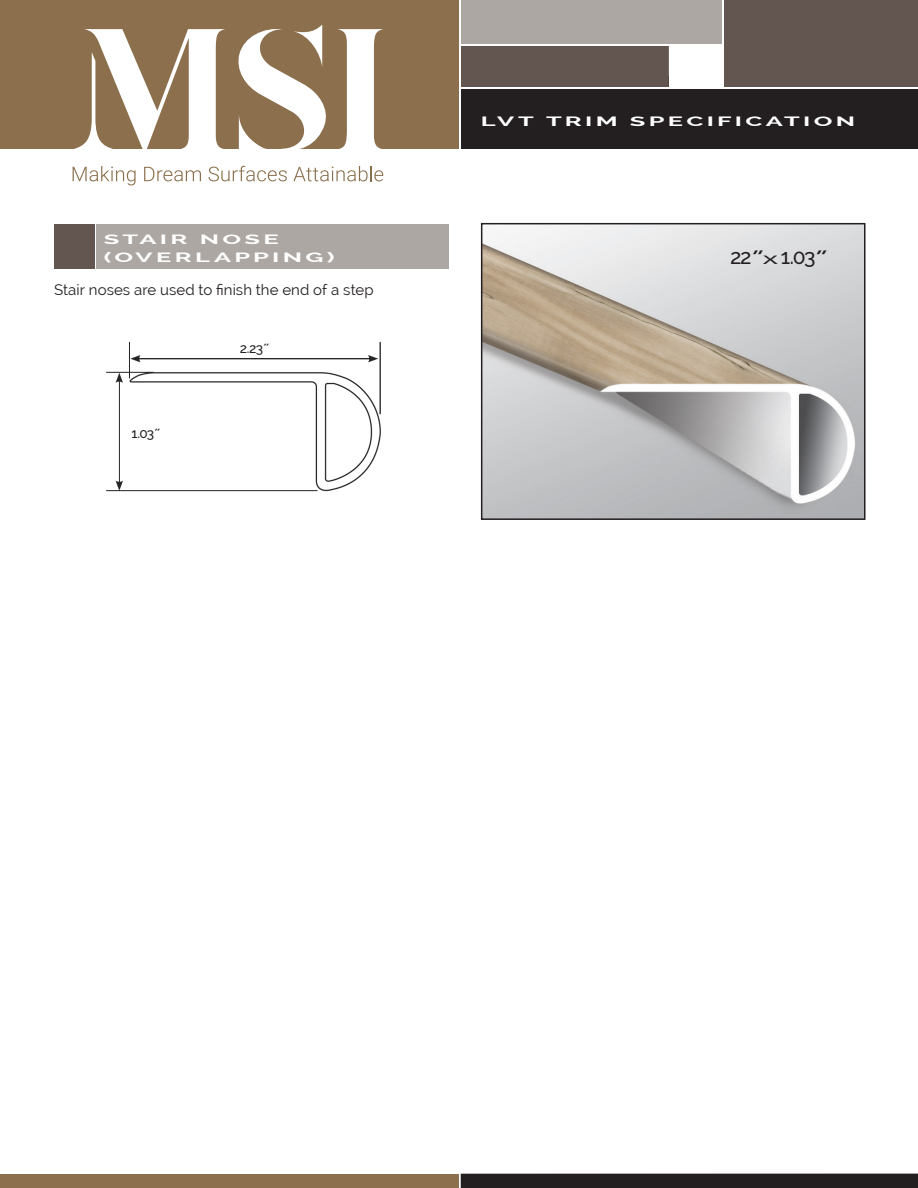
<style>
.page{position:relative;width:918px;height:1188px;background:#fff}
.page>*{position:absolute;margin:0;border:0;box-sizing:border-box;transform-origin:0 0}
.t1{font:500 21px "Raleway";color:#231f20}
.t2{font:15px "Raleway";letter-spacing:.005em;color:#231f20}
.t3{font:700 13.5px "Raleway";letter-spacing:.13em;color:#fff;scale:1.88 1}
.t4{font:500 13.5px "Raleway";color:#231f20}
.s1{font-family:"Avenir";font-size:15px}
.s2{font-family:"Avenir";font-size:12px}
</style>
<div class="page">
<img style="left:106px;top:341px;width:275px;height:151px">
<img style="left:484px;top:226px;width:379px;height:291px">
<div style="left:481px;top:223px;width:385px;height:297px;border:2px solid #231f20"></div>
<div style="left:54px;top:225px;width:40px;height:44px;background:#635550"></div>
<div style="left:97px;top:225px;width:352px;height:44px;background:#aca7a3"></div>
<div style="left:724px;top:0;width:194px;height:87px;background:#63554f"></div>
<div style="left:461px;top:46px;width:208px;height:41px;background:#63554f"></div>
<div style="left:462px;top:0;width:260px;height:45px;background:#aca7a3"></div>
<div style="left:458px;top:89px;width:460px;height:60px;background:#231f20"></div>
<div style="left:0;top:0;width:460px;height:149px;background:#8c6f4c"></div>
<svg style="left:73px;top:166px;width:63px;height:19px"></svg>
<svg style="left:144px;top:167px;width:57px;height:14px"></svg>
<svg style="left:209px;top:166px;width:78px;height:15px"></svg>
<svg style="left:293px;top:166px;width:90px;height:15px"></svg>
<svg style="left:74px;top:29px;width:151px;height:120px"></svg>
<svg style="left:338px;top:29px;width:45px;height:120px"></svg>
<svg style="left:238px;top:25px;width:88px;height:124px"></svg>
<hr style="left:459px;top:0;width:2px;height:150px;background:#fff">
<div style="left:461px;top:1174px;width:457px;height:14px;background:#231f20"></div>
<div style="left:0;top:1174px;width:459px;height:14px;background:#8c6f4c"></div>
<p class="t3" style="left:104px;top:232px;width:95px">STAIR NOSE</p>
<p class="t3" style="left:104px;top:250px;width:124px">(OVERLAPPING)</p>
<p class="t2" style="left:54px;top:281px;width:321px">Stair noses are used to finish the end of a step</p>
<p class="t4" style="left:131px;top:426px;width:31px">1.03<sup>”</sup></p>
<p class="t4" style="left:240px;top:341px;width:32px">2.23<sup>”</sup></p>
<p class="t3" style="left:481px;top:114px;width:201px">LVT TRIM SPECIFICATION</p>
<p class="t1" style="left:730px;top:245px;width:101px">22<span class="s1">”</span><span class="s2">X</span> 1.03<span class="s1">”</span></p>
</div>
